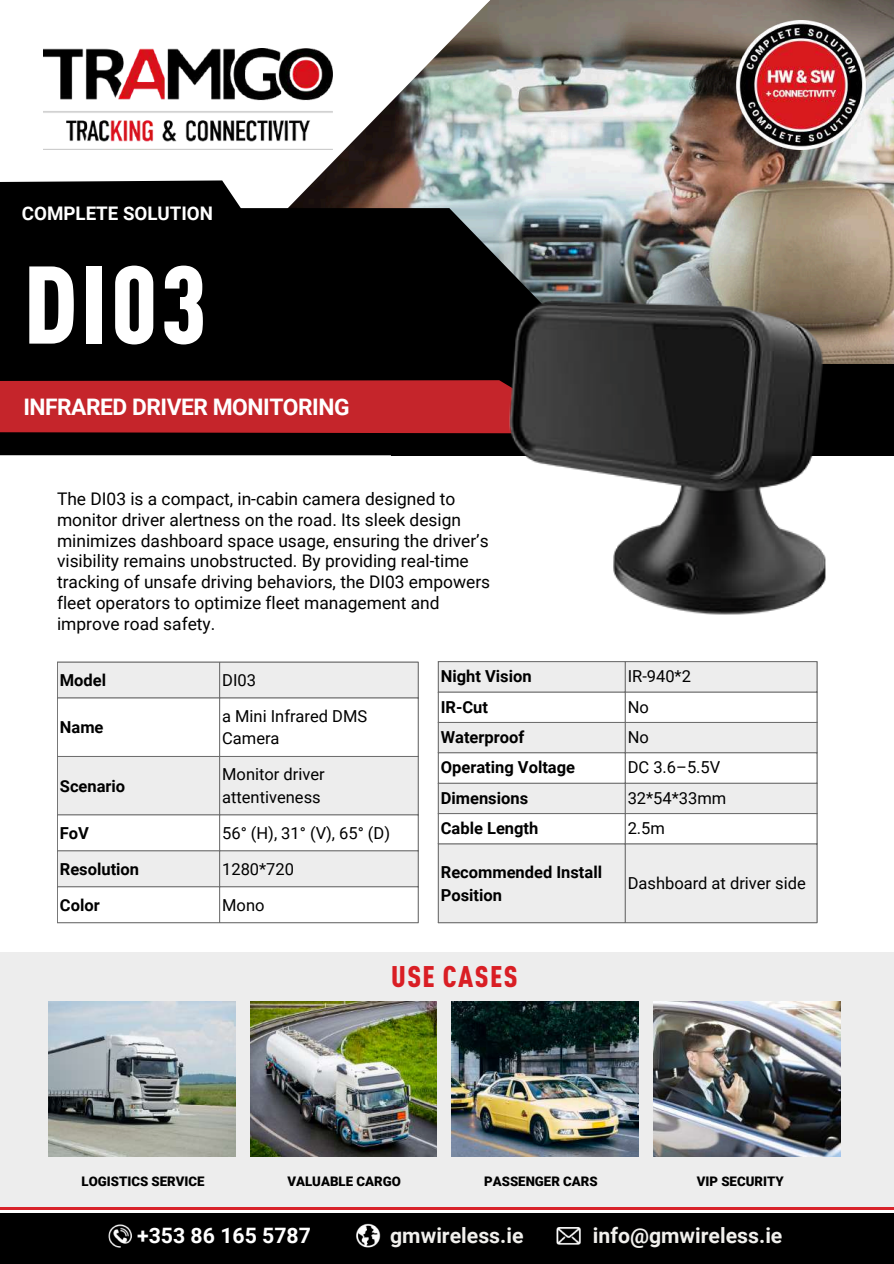
<style>
.page{position:relative;width:894px;height:1264px;background:#fff}
.page>*{position:absolute;margin:0;border:0;box-sizing:border-box;transform-origin:0 0}
.t1{font:900 condensed 108.3px "DIN Pro";color:#fff}
.t2{font:900 condensed 29.4px "DIN Pro";letter-spacing:.05em;color:#d91e24}
.t3{font:700 22.8px "Roboto";letter-spacing:-.02em;color:#fff}
.t4{font:700 21.3px "Roboto";color:#f1f0ed}
.t5{font:700 21.3px "Roboto";color:#fff}
.t6{font:700 18.75px "Roboto";color:#fff}
.t7{font:17.4px/20.9px "Roboto";color:#000}
.t8{font:16.5px/22.5px "Roboto";color:#000}
.t9{font:700 16.5px/22.5px "Roboto";color:#000}
.t10{font:900 13.2px "Roboto";color:#000}
</style>
<div class="page">
<img style="left:491px;top:0;width:402px;height:364px">
<svg style="left:43px;top:0;width:448px;height:208px"></svg>
<div style="left:0;top:208px;width:394px;height:247px;background:#000"></div>
<svg style="left:0;top:180px;width:254px;height:51px;background:#111"></svg>
<img style="left:44px;top:48px;width:288px;height:101px">
<div style="left:391px;top:364px;width:502px;height:91px;background:#000"></div>
<div style="left:0;top:380px;width:394px;height:53px;background:#c5252b"></div>
<img style="left:734px;top:21px;width:132px;height:128px">
<div style="left:0;top:952px;width:893px;height:256px;background:#ededed"></div>
<div style="left:0;top:1213px;width:893px;height:50px;background:#000"></div>
<hr style="left:0;top:1207px;width:893px;height:2px;background:#d8222a">
<img style="left:532px;top:1209px;width:70px;height:36px">
<img style="left:82px;top:1209px;width:74px;height:39px">
<img style="left:334px;top:1209px;width:66px;height:39px">
<img style="left:49px;top:1001px;width:186px;height:155px">
<img style="left:452px;top:1001px;width:186px;height:155px">
<img style="left:250px;top:1001px;width:187px;height:155px">
<img style="left:653px;top:1001px;width:187px;height:155px">
<svg style="left:58px;top:662px;width:360px;height:152px;fill:#ededed"></svg>
<svg style="left:58px;top:815px;width:360px;height:107px"></svg>
<hr style="left:57px;top:662px;width:1px;height:260px;background:#6c6c6c">
<hr style="left:219px;top:662px;width:1px;height:260px;background:#6c6c6c">
<hr style="left:418px;top:662px;width:1px;height:260px;background:#6c6c6c">
<hr style="left:57px;top:661px;width:361px;height:1px;background:#6c6c6c">
<hr style="left:57px;top:697px;width:361px;height:1px;background:#6c6c6c">
<hr style="left:57px;top:756px;width:361px;height:1px;background:#6c6c6c">
<hr style="left:57px;top:814px;width:361px;height:1px;background:#6c6c6c">
<hr style="left:57px;top:850px;width:361px;height:1px;background:#6c6c6c">
<hr style="left:57px;top:886px;width:361px;height:1px;background:#6c6c6c">
<hr style="left:57px;top:922px;width:361px;height:1px;background:#6c6c6c">
<svg style="left:439px;top:662px;width:377px;height:260px;fill:#ededed"></svg>
<hr style="left:438px;top:662px;width:1px;height:260px;background:#6c6c6c">
<hr style="left:624px;top:662px;width:1px;height:260px;background:#6c6c6c">
<hr style="left:816px;top:662px;width:1px;height:260px;background:#6c6c6c">
<hr style="left:438px;top:661px;width:379px;height:1px;background:#6c6c6c">
<hr style="left:438px;top:691px;width:379px;height:1px;background:#6c6c6c">
<hr style="left:438px;top:722px;width:379px;height:1px;background:#6c6c6c">
<hr style="left:438px;top:752px;width:379px;height:1px;background:#6c6c6c">
<hr style="left:438px;top:783px;width:379px;height:1px;background:#6c6c6c">
<hr style="left:438px;top:813px;width:379px;height:1px;background:#6c6c6c">
<hr style="left:438px;top:843px;width:379px;height:1px;background:#6c6c6c">
<hr style="left:438px;top:922px;width:379px;height:1px;background:#6c6c6c">
<img style="left:394px;top:188px;width:489px;height:427px">
<p class="t6" style="left:22px;top:202px;width:192px">COMPLETE SOLUTION</p>
<h1 class="t1" style="left:23px;top:237px;width:184px">DI03</h1>
<h3 class="t3" style="left:23px;top:394px;width:328px">INFRARED DRIVER MONITORING</h3>
<p class="t7" style="left:57px;top:488px;width:434px">The DI03 is a compact, in-cabin camera designed to monitor driver alertness on the road. Its sleek design minimizes dashboard space usage, ensuring the driver’s visibility remains unobstructed. By providing real-time tracking of unsafe driving behaviors, the DI03 empowers fleet operators to optimize fleet management and improve road safety.</p>
<p class="t9" style="left:60px;top:669px;width:48px">Model</p>
<p class="t8" style="left:222px;top:669px;width:35px">DI03</p>
<p class="t9" style="left:60px;top:716px;width:45px">Name</p>
<p class="t8" style="left:222px;top:705px;width:146px">a Mini Infrared DMS<br>Camera</p>
<p class="t9" style="left:60px;top:774px;width:67px">Scenario</p>
<p class="t8" style="left:222px;top:763px;width:104px">Monitor driver attentiveness</p>
<p class="t9" style="left:60px;top:822px;width:31px">FoV</p>
<p class="t8" style="left:222px;top:822px;width:169px">56° (H), 31° (V), 65° (D)</p>
<p class="t9" style="left:60px;top:857px;width:81px">Resolution</p>
<p class="t8" style="left:222px;top:857px;width:73px">1280*720</p>
<p class="t9" style="left:60px;top:893px;width:41px">Color</p>
<p class="t8" style="left:222px;top:893px;width:44px">Mono</p>
<p class="t9" style="left:440px;top:665px;width:92px">Night Vision</p>
<p class="t8" style="left:627px;top:665px;width:65px">IR-940*2</p>
<p class="t9" style="left:440px;top:695px;width:49px">IR-Cut</p>
<p class="t8" style="left:627px;top:695px;width:23px">No</p>
<p class="t9" style="left:440px;top:726px;width:85px">Waterproof</p>
<p class="t8" style="left:627px;top:726px;width:23px">No</p>
<p class="t9" style="left:440px;top:756px;width:136px">Operating Voltage</p>
<p class="t8" style="left:627px;top:756px;width:94px">DC 3.6–5.5V</p>
<p class="t9" style="left:440px;top:786px;width:89px">Dimensions</p>
<p class="t8" style="left:627px;top:786px;width:100px">32*54*33mm</p>
<p class="t9" style="left:440px;top:817px;width:99px">Cable Length</p>
<p class="t8" style="left:627px;top:817px;width:39px">2.5m</p>
<p class="t9" style="left:440px;top:861px;width:163px">Recommended Install<br>Position</p>
<p class="t8" style="left:627px;top:872px;width:179px">Dashboard at driver side</p>
<h2 class="t2" style="left:391px;top:958px;width:128px">USE CASES</h2>
<p class="t10" style="left:81px;top:1173px;width:124px">LOGISTICS SERVICE</p>
<p class="t10" style="left:287px;top:1173px;width:115px">VALUABLE CARGO</p>
<p class="t10" style="left:484px;top:1173px;width:115px">PASSENGER CARS</p>
<p class="t10" style="left:696px;top:1173px;width:88px">VIP SECURITY</p>
<p class="t5" style="left:137px;top:1222px;width:175px">+353 86 165 5787</p>
<p class="t4" style="left:390px;top:1220px;width:135px">gmwireless.ie</p>
<p class="t4" style="left:592px;top:1220px;width:191px">info@gmwireless.ie</p>
</div>
